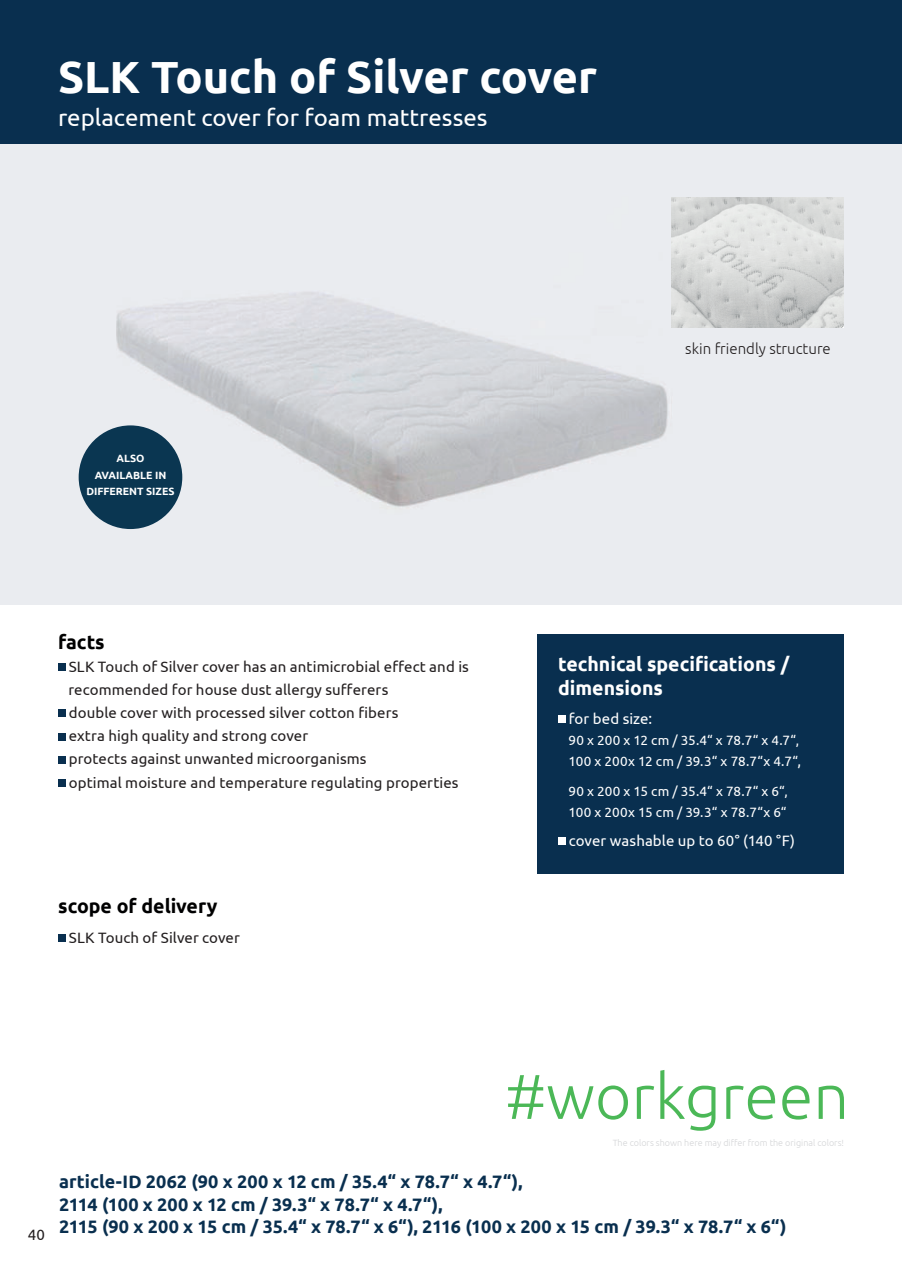
<style>
.page{position:relative;width:902px;height:1272px;background:#fff}
.page>*{position:absolute;margin:0;border:0;box-sizing:border-box;transform-origin:0 0}
.t1{font:700 45px "Ubuntu";color:#fff}
.t2{font:24px "Ubuntu";color:#fff}
.t3{font:700 19.5px/23.4px "Ubuntu";color:#fff}
.t4{font:700 19.5px "Ubuntu";color:#000001}
.t5{font:700 18px/22.5px "Ubuntu";color:#092f4f}
.t6{font:15px/23.1px "Ubuntu";letter-spacing:.005em;color:#231f20}
.t7{font:15px "Ubuntu";letter-spacing:.005em;color:#fff}
.t8{font:300 15px "Ubuntu";color:#231f20}
.t9{font:13.5px/21px "Ubuntu";color:#fff}
.t10{font:700 10.5px/16.6px "Ubuntu";color:#fff;text-align:center}
.t11{font:300 9px "Ubuntu";color:#d4d5d7}
.s1{font-size:15px}
</style>
<div class="page">
<div style="left:0;top:140px;width:901px;height:464px;background:#eaecf0"></div>
<div style="left:0;top:0;width:901px;height:143px;background:#092f4f"></div>
<div style="left:58px;top:663px;width:7px;height:7px;background:#092f4f"></div>
<div style="left:58px;top:709px;width:7px;height:8px;background:#092f4f"></div>
<div style="left:58px;top:733px;width:7px;height:7px;background:#092f4f"></div>
<div style="left:58px;top:756px;width:7px;height:7px;background:#092f4f"></div>
<div style="left:58px;top:779px;width:7px;height:7px;background:#092f4f"></div>
<div style="left:536px;top:634px;width:307px;height:240px;background:#092f4f"></div>
<div style="left:558px;top:715px;width:7px;height:8px;background:#fff"></div>
<div style="left:558px;top:837px;width:7px;height:8px;background:#fff"></div>
<div style="left:58px;top:934px;width:7px;height:7px;background:#092f4f"></div>
<img style="left:116px;top:197px;width:556px;height:318px">
<div style="left:79px;top:425px;width:103px;height:104px;background:#0a3651;border-radius:50%"></div>
<img style="left:671px;top:198px;width:172px;height:130px">
<svg style="left:508px;top:1075px;width:120px;height:44px"></svg>
<svg style="left:636px;top:1085px;width:18px;height:33px"></svg>
<svg style="left:660px;top:1070px;width:55px;height:60px"></svg>
<svg style="left:726px;top:1085px;width:49px;height:34px"></svg>
<svg style="left:782px;top:1085px;width:27px;height:34px"></svg>
<svg style="left:818px;top:1085px;width:25px;height:33px"></svg>
<h1 class="t1" style="left:58px;top:58px;width:540px">SLK Touch of Silver cover</h1>
<h2 class="t2" style="left:58px;top:103px;width:431px">replacement cover for foam mattresses</h2>
<p class="t10" style="left:86px;top:450px;width:90px">ALSO<br>AVAILABLE IN<br>DIFFERENT SIZES</p>
<p class="t8" style="left:685px;top:342px;width:147px">skin friendly structure</p>
<h3 class="t4" style="left:58px;top:633px;width:48px">facts</h3>
<p class="t6" style="left:68px;top:654px;width:402px">SLK Touch of Silver cover has an antimicrobial effect and is recommended for house dust allergy sufferers<br>double cover with processed silver cotton fibers<br>extra high quality and strong cover<br>protects against unwanted microorganisms<br>optimal moisture and temperature regulating properties</p>
<h3 class="t3" style="left:558px;top:652px;width:233px">technical specifications / dimensions</h3>
<p class="t7" style="left:568px;top:709px;width:85px">for bed size:</p>
<p class="t9" style="left:568px;top:729px;width:234px">90 x 200 x 12 cm / 35.4“ x 78.7“ x 4.7“,<br>100 x 200x 12 cm / 39.3“ x 78.7“x 4.7“<span class="s1">,</span></p>
<p class="t9" style="left:568px;top:779px;width:221px">90 x 200 x 15 cm / 35.4“ x 78.7“ x 6“,<br>100 x 200x 15 cm / 39.3“ x 78.7“x 6“</p>
<p class="t7" style="left:568px;top:831px;width:228px">cover washable up to 60° (140 °F)</p>
<h3 class="t4" style="left:58px;top:898px;width:161px">scope of delivery</h3>
<p class="t6" style="left:69px;top:925px;width:172px">SLK Touch of Silver cover</p>
<p class="t6" style="left:28px;top:1223px;width:18px">40</p>
<p class="t11" style="left:612px;top:1137px;width:233px">The colors shown here may differ from the original colors!</p>
<p class="t5" style="left:59px;top:1171px;width:728px">article-ID 2062 (90 x 200 x 12 cm / 35.4“ x 78.7“ x 4.7“),<br>2114 (100 x 200 x 12 cm / 39.3“ x 78.7“ x 4.7“),<br>2115 (90 x 200 x 15 cm / 35.4“ x 78.7“ x 6“), 2116 (100 x 200 x 15 cm / 39.3“ x 78.7“ x 6“)</p>
</div>
